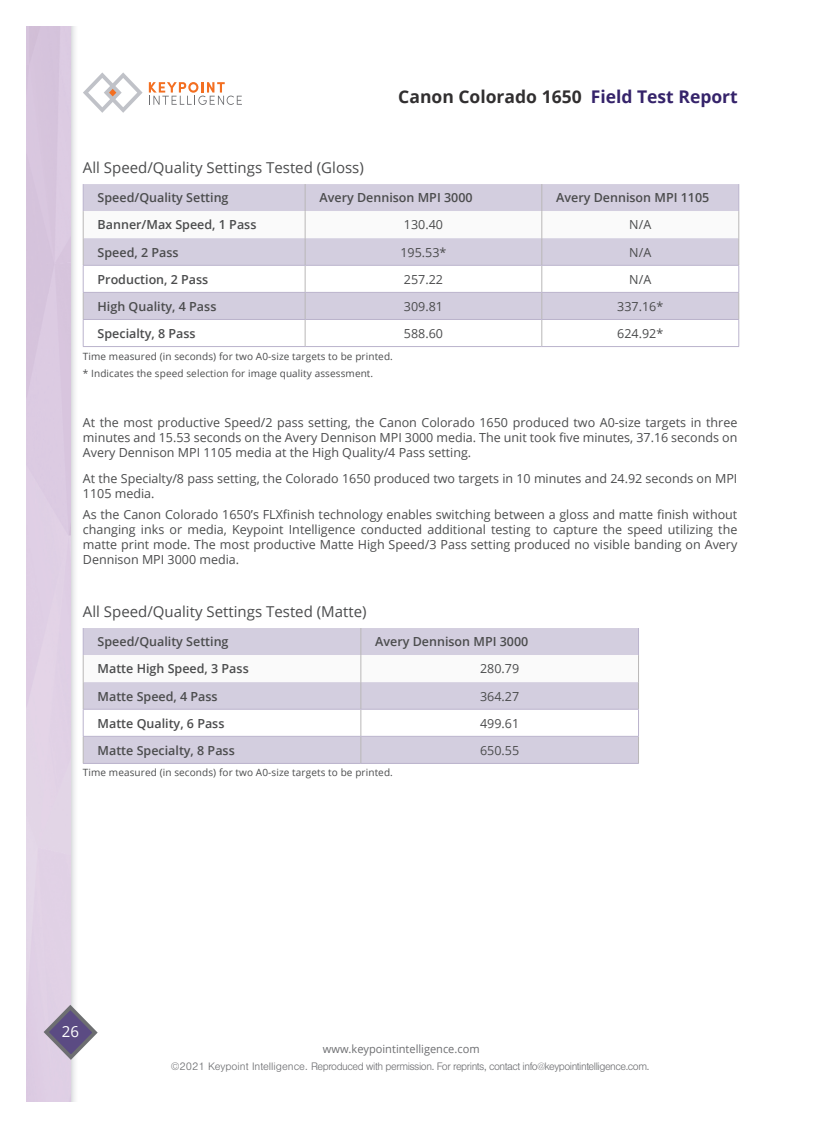
<style>
.page{position:relative;width:820px;height:1128px;background:#fff}
.page>*{position:absolute;margin:0;border:0;box-sizing:border-box;transform-origin:0 0}
.t1{font:700 17.5px "Open Sans";color:#312f30}
.t2{font:15.25px "Open Sans";color:#fff}
.t3{font:15px "Open Sans";color:#4b4c4d}
.t4{font:12.5px/15px "Open Sans";color:#4b4c4d;text-align:justify}
.t5{font:600 12.5px "Open Sans";color:#4b4c4d}
.t6{font:300 11.25px "Nimbus San";letter-spacing:-.04em;color:#6d6e71}
.t7{font:11.25px "Open Sans";color:#6d6e71}
.t8{font:10px/17.6px "Open Sans";letter-spacing:.01em;color:#4b4c4d}
.s1{color:#35236a}
</style>
<div class="page">
<img style="left:26px;top:26px;width:49px;height:1075px">
<svg style="left:83px;top:72px;width:59px;height:41px"></svg>
<svg style="left:149px;top:82px;width:93px;height:23px"></svg>
<svg style="left:46px;top:1007px;width:49px;height:50px;background:#7d7395"></svg>
<div style="left:44px;top:1005px;width:53px;height:53px;border:4px solid #6d6e71;border-radius:50%"></div>
<svg style="left:83px;top:184px;width:656px;height:162px"></svg>
<hr style="left:83px;top:346px;width:222px;height:1px;background:#bab3cc">
<hr style="left:305px;top:346px;width:236px;height:1px;background:#bab3cc">
<hr style="left:541px;top:346px;width:197px;height:1px;background:#bab3cc">
<svg style="left:83px;top:628px;width:556px;height:135px"></svg>
<hr style="left:83px;top:736px;width:277px;height:1px;background:#bab3cc">
<hr style="left:360px;top:736px;width:278px;height:1px;background:#bab3cc">
<hr style="left:83px;top:763px;width:277px;height:1px;background:#bab3cc">
<hr style="left:360px;top:763px;width:278px;height:1px;background:#bab3cc">
<h1 class="t1" style="left:398px;top:85px;width:341px">Canon Colorado 1650 <span class="s1">Field Test Report</span></h1>
<p class="t3" style="left:83px;top:157px;width:282px">All Speed/Quality Settings Tested (Gloss)</p>
<p class="t5" style="left:97px;top:189px;width:132px">Speed/Quality Setting</p>
<p class="t5" style="left:319px;top:189px;width:154px">Avery Dennison MPI 3000</p>
<p class="t5" style="left:556px;top:189px;width:154px">Avery Dennison MPI 1105</p>
<p class="t5" style="left:97px;top:216px;width:160px">Banner/Max Speed, 1 Pass</p>
<p class="t4" style="left:403px;top:217px;width:41px">130.40</p>
<p class="t4" style="left:629px;top:217px;width:23px">N/A</p>
<p class="t5" style="left:97px;top:243px;width:82px">Speed, 2 Pass</p>
<p class="t4" style="left:400px;top:244px;width:47px">195.53*</p>
<p class="t4" style="left:629px;top:244px;width:23px">N/A</p>
<p class="t5" style="left:97px;top:270px;width:112px">Production, 2 Pass</p>
<p class="t4" style="left:403px;top:271px;width:41px">257.22</p>
<p class="t4" style="left:629px;top:271px;width:23px">N/A</p>
<p class="t5" style="left:97px;top:297px;width:120px">High Quality, 4 Pass</p>
<p class="t4" style="left:403px;top:298px;width:41px">309.81</p>
<p class="t4" style="left:617px;top:298px;width:47px">337.16*</p>
<p class="t5" style="left:97px;top:324px;width:99px">Specialty, 8 Pass</p>
<p class="t4" style="left:403px;top:325px;width:41px">588.60</p>
<p class="t4" style="left:617px;top:325px;width:47px">624.92*</p>
<p class="t8" style="left:83px;top:347px;width:311px">Time measured (in seconds) for two A0-size targets to be printed. * Indicates the speed selection for image quality assessment.</p>
<p class="t4" style="left:83px;top:414px;width:655px">At the most productive Speed/2 pass setting, the Canon Colorado 1650 produced two A0-size targets in three minutes and 15.53 seconds on the Avery Dennison MPI 3000 media. The unit took five minutes, 37.16 seconds on Avery Dennison MPI 1105 media at the High Quality/4 Pass setting.</p>
<p class="t4" style="left:83px;top:470px;width:655px">At the Specialty/8 pass setting, the Colorado 1650 produced two targets in 10 minutes and 24.92 seconds on MPI<br>1105 media.</p>
<p class="t4" style="left:83px;top:506px;width:655px">As the Canon Colorado 1650’s FLXfinish technology enables switching between a gloss and matte finish without changing inks or media, Keypoint Intelligence conducted additional testing to capture the speed utilizing the matte print mode. The most productive Matte High Speed/3 Pass setting produced no visible banding on Avery Dennison MPI 3000 media.</p>
<p class="t3" style="left:83px;top:601px;width:285px">All Speed/Quality Settings Tested (Matte)</p>
<p class="t5" style="left:97px;top:633px;width:132px">Speed/Quality Setting</p>
<p class="t5" style="left:375px;top:633px;width:154px">Avery Dennison MPI 3000</p>
<p class="t5" style="left:97px;top:660px;width:153px">Matte High Speed, 3 Pass</p>
<p class="t4" style="left:480px;top:661px;width:41px">280.79</p>
<p class="t5" style="left:97px;top:687px;width:121px">Matte Speed, 4 Pass</p>
<p class="t4" style="left:480px;top:688px;width:41px">364.27</p>
<p class="t5" style="left:97px;top:714px;width:128px">Matte Quality, 6 Pass</p>
<p class="t4" style="left:480px;top:715px;width:41px">499.61</p>
<p class="t5" style="left:97px;top:741px;width:139px">Matte Specialty, 8 Pass</p>
<p class="t4" style="left:480px;top:742px;width:41px">650.55</p>
<p class="t8" style="left:83px;top:763px;width:311px">Time measured (in seconds) for two A0-size targets to be printed.</p>
<p class="t2" style="left:62px;top:1021px;width:19px">26</p>
<p class="t7" style="left:322px;top:1040px;width:158px">www.keypointintelligence.com</p>
<p class="t6" style="left:171px;top:1060px;width:480px">©2021 Keypoint Intelligence. Reproduced with permission. For reprints, contact info@keypointintelligence.com.</p>
</div>
